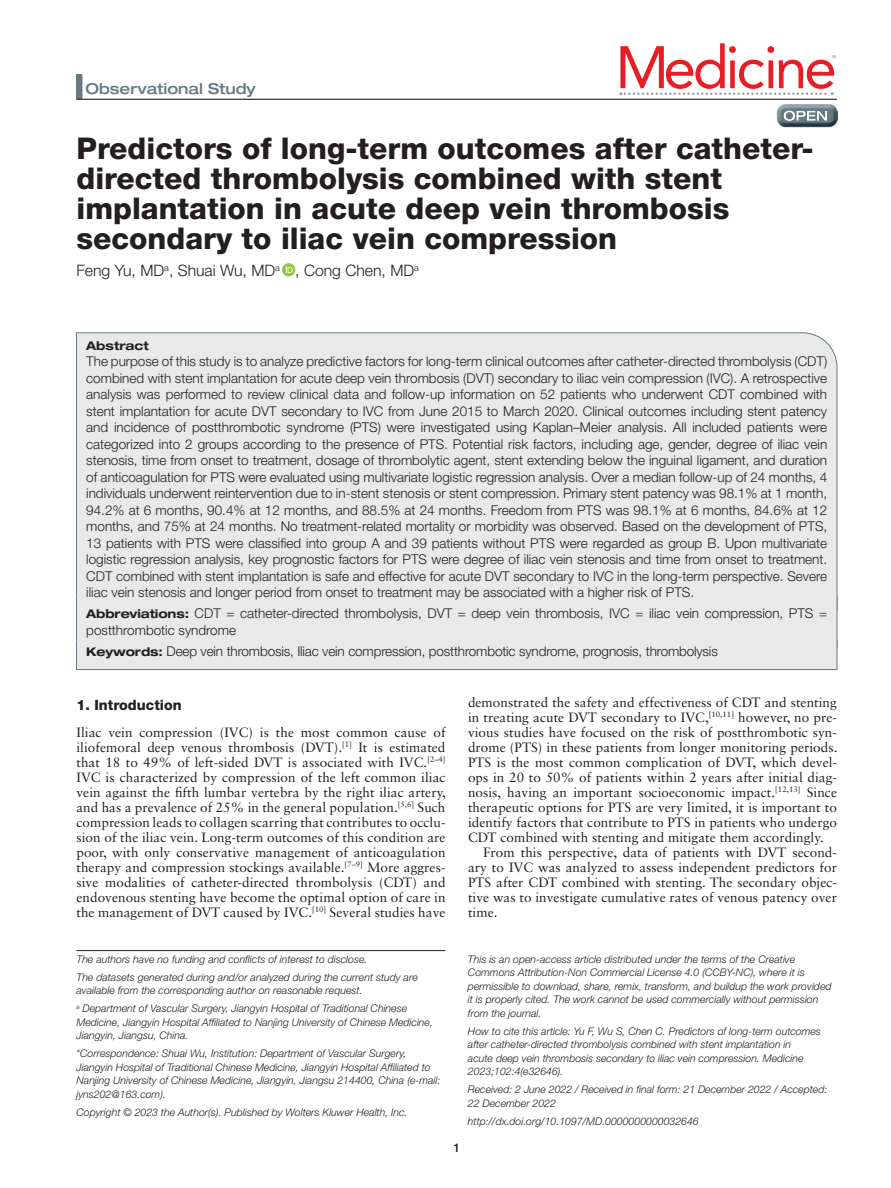
<style>
.page{position:relative;width:891px;height:1188px;background:#fff}
.page>*{position:absolute;margin:0;border:0;box-sizing:border-box;transform-origin:0 0}
.t1{font:59.4px "Avenir";letter-spacing:-.06em;color:#e71e24}
.t2{font:800 30px/30px "Helvetica Neue LT Std";color:#231f20}
.t3{font:300 15.75px "Helvetica Neue LT Std";color:#231f20}
.t4{font:500 expanded 15px "Helvetica Neue LT Std";color:#667981}
.t5{font:800 14.25px "Helvetica Neue LT Std";color:#231f20}
.t6{font:300 13.5px/16.5px "Helvetica Neue LT Std";color:#231f20;text-align:justify}
.t7{font:13.5px/15px "Sabon LT Std";letter-spacing:.005em;color:#231f20;text-align:justify}
.t8{font:700 expanded 12px "Helvetica Neue LT Std";color:#231f20}
.t9{font:500 12px "Helvetica Neue LT Std";color:#231f20}
.t10{font:italic 300 10.5px/13.5px "Helvetica Neue LT Std";color:#231f20}
.t11{font:500 10.35px "Akzidenz Grotesk BE";color:#909295}
.s1{font-weight:700;font-stretch:expanded;font-size:12px}
</style>
<div class="page">
<div style="left:76px;top:74px;width:6px;height:25px;background:#677981"></div>
<hr style="left:76px;top:99px;width:761px;height:1px;background:#231f20">
<img style="left:776px;top:104px;width:61px;height:24px">
<svg style="left:784px;top:111px;width:43px;height:10px"></svg>
<svg style="left:620px;top:93px;width:213px;height:2px"></svg>
<div style="left:76px;top:332px;width:762px;height:279px;background:#e9e9e9"></div>
<div style="left:76px;top:595px;width:761px;height:54px;background:#e9e9e9"></div>
<div style="left:76px;top:640px;width:761px;height:30px;background:#e9e9e9"></div>
<div style="left:76px;top:640px;width:761px;height:30px;border:1px solid #677981"></div>
<div style="left:282px;top:263px;width:13px;height:13px;background:#93c73e;border-radius:50%"></div>
<svg style="left:286px;top:266px;width:7px;height:7px"></svg>
<hr style="left:76px;top:950px;width:370px;height:1px;background:#231f20">
<p class="t4" style="left:86px;top:80px;width:172px">Observational Study</p>
<h1 class="t1" style="left:615px;top:33px;width:223px">Medicine</h1>
<p class="t11" style="left:832px;top:52px;width:6px">®</p>
<h2 class="t2" style="left:76px;top:134px;width:739px">Predictors of long-term outcomes after catheter&shy;directed thrombolysis combined with stent implantation in acute deep vein thrombosis secondary to iliac vein compression</h2>
<p class="t3" style="left:76px;top:261px;width:344px">Feng Yu, MD<sup>a</sup>, Shuai Wu, MD<sup>a</sup> , Cong Chen, MD<sup>a</sup></p>
<p class="t8" style="left:86px;top:338px;width:64px">Abstract</p>
<p class="t6" style="left:86px;top:353px;width:743px">The purpose of this study is to analyze predictive factors for long-term clinical outcomes after catheter-directed thrombolysis (CDT) combined with stent implantation for acute deep vein thrombosis (DVT) secondary to iliac vein compression (IVC). A retrospective analysis was performed to review clinical data and follow-up information on 52 patients who underwent CDT combined with stent implantation for acute DVT secondary to IVC from June 2015 to March 2020. Clinical outcomes including stent patency and incidence of postthrombotic syndrome (PTS) were investigated using Kaplan–Meier analysis. All included patients were categorized into 2 groups according to the presence of PTS. Potential risk factors, including age, gender, degree of iliac vein stenosis, time from onset to treatment, dosage of thrombolytic agent, stent extending below the inguinal ligament, and duration of anticoagulation for PTS were evaluated using multivariate logistic regression analysis. Over a median follow-up of 24 months, 4 individuals underwent reintervention due to in-stent stenosis or stent compression. Primary stent patency was 98.1% at 1 month, 94.2% at 6 months, 90.4% at 12 months, and 88.5% at 24 months. Freedom from PTS was 98.1% at 6 months, 84.6% at 12 months, and 75% at 24 months. No treatment-related mortality or morbidity was observed. Based on the development of PTS, 13 patients with PTS were classified into group A and 39 patients without PTS were regarded as group B. Upon multivariate logistic regression analysis, key prognostic factors for PTS were degree of iliac vein stenosis and time from onset to treatment.<br>CDT combined with stent implantation is safe and effective for acute DVT secondary to IVC in the long-term perspective. Severe iliac vein stenosis and longer period from onset to treatment may be associated with a higher risk of PTS.</p>
<p class="t6" style="left:86px;top:605px;width:742px"><span class="s1">Abbreviations:</span> CDT = catheter-directed thrombolysis, DVT = deep vein thrombosis, IVC = iliac vein compression, PTS = postthrombotic syndrome</p>
<p class="t6" style="left:86px;top:643px;width:633px"><span class="s1">Keywords:</span> Deep vein thrombosis, Iliac vein compression, postthrombotic syndrome, prognosis, thrombolysis</p>
<p class="t5" style="left:76px;top:696px;width:107px">1. Introduction</p>
<p class="t7" style="left:76px;top:725px;width:371px">Iliac vein compression (IVC) is the most common cause of iliofemoral deep venous thrombosis (DVT).<sup>[1]</sup> It is estimated that 18 to 49% of left-sided DVT is associated with IVC.<sup>[2–4] </sup>IVC is characterized by compression of the left common iliac vein against the fifth lumbar vertebra by the right iliac artery, and has a prevalence of 25% in the general population.<sup>[5,6]</sup> Such compression leads to collagen scarring that contributes to occlu&shy;sion of the iliac vein. Long-term outcomes of this condition are poor, with only conservative management of anticoagulation therapy and compression stockings available.<sup>[7–9]</sup> More aggres&shy;sive modalities of catheter-directed thrombolysis (CDT) and endovenous stenting have become the optimal option of care in the management of DVT caused by IVC.<sup>[10]</sup> Several studies have</p>
<p class="t7" style="left:468px;top:695px;width:371px">demonstrated the safety and effectiveness of CDT and stenting in treating acute DVT secondary to IVC,<sup>[10,11]</sup> however, no pre&shy;vious studies have focused on the risk of postthrombotic syn&shy;drome (PTS) in these patients from longer monitoring periods.<br>PTS is the most common complication of DVT, which devel&shy;ops in 20 to 50% of patients within 2 years after initial diag&shy;nosis, having an important socioeconomic impact.<sup>[12,13]</sup> Since therapeutic options for PTS are very limited, it is important to identify factors that contribute to PTS in patients who undergo CDT combined with stenting and mitigate them accordingly.</p>
<p class="t7" style="left:468px;top:845px;width:371px;text-indent:15px">From this perspective, data of patients with DVT second&shy;ary to IVC was analyzed to assess independent predictors for PTS after CDT combined with stenting. The secondary objec&shy;tive was to investigate cumulative rates of venous patency over time.</p>
<p class="t10" style="left:76px;top:950px;width:343px;line-height:18px">The authors have no funding and conflicts of interest to disclose.<br>The datasets generated during and/or analyzed during the current study are</p>
<p class="t10" style="left:76px;top:982px;width:332px;line-height:18px">available from the corresponding author on reasonable request.<br><sup>a</sup> Department of Vascular Surgery, Jiangyin Hospital of Traditional Chinese</p>
<p class="t10" style="left:76px;top:1015px;width:358px">Medicine, Jiangyin Hospital Affiliated to Nanjing University of Chinese Medicine,<br>Jiangyin, Jiangsu, China.</p>
<p class="t10" style="left:76px;top:1047px;width:365px">*Correspondence: Shuai Wu, Institution: Department of Vascular Surgery, Jiangyin Hospital of Traditional Chinese Medicine, Jiangyin Hospital Affiliated to Nanjing University of Chinese Medicine, Jiangyin, Jiangsu 214400, China (e-mail: jyns202@163.com).</p>
<p class="t10" style="left:76px;top:1105px;width:333px">Copyright © 2023 the Author(s). Published by Wolters Kluwer Health, Inc.</p>
<p class="t9" style="left:453px;top:1140px;width:8px">1</p>
<p class="t10" style="left:468px;top:952px;width:365px">This is an open-access article distributed under the terms of the Creative Commons Attribution-Non Commercial License 4.0 (CCBY-NC), where it is permissible to download, share, remix, transform, and buildup the work provided it is properly cited. The work cannot be used commercially without permission from the journal.</p>
<p class="t10" style="left:468px;top:1024px;width:355px">How to cite this article: Yu F, Wu S, Chen C. Predictors of long-term outcomes after catheter-directed thrombolysis combined with stent implantation in<br>acute deep vein thrombosis secondary to iliac vein compression. Medicine 2023;102:4(e32646).</p>
<p class="t10" style="left:468px;top:1083px;width:361px">Received: 2 June 2022 / Received in final form: 21 December 2022 / Accepted:<br>22 December 2022</p>
<p class="t10" style="left:468px;top:1114px;width:232px">http://dx.doi.org/10.1097/MD.0000000000032646</p>
</div>
